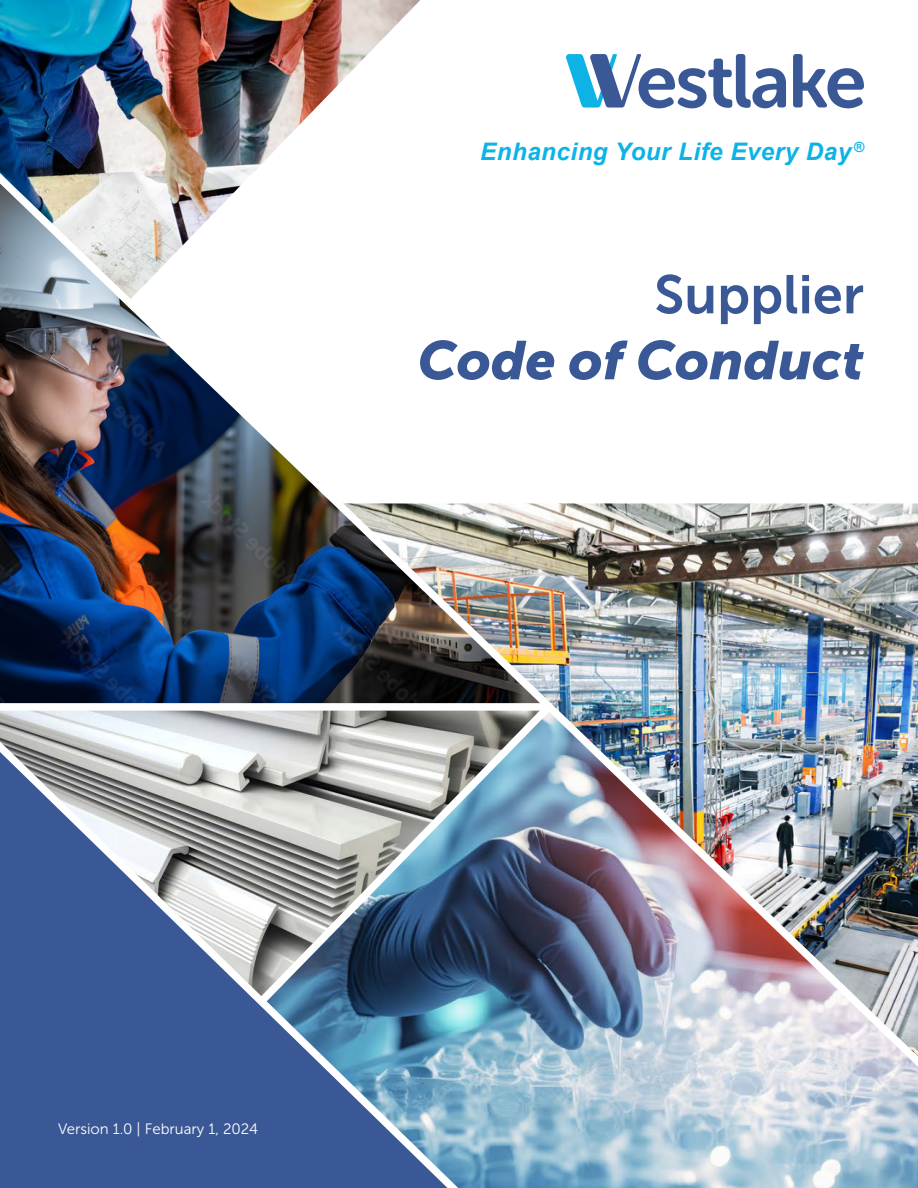
<style>
.page{position:relative;width:918px;height:1188px;background:#fff}
.page>*{position:absolute;margin:0;border:0;box-sizing:border-box;transform-origin:0 0}
.t1{font:italic 54px/66px "Museo Sans 900";color:#3a5896;text-align:right}
.t2{font:italic 700 24.15px "Arial";letter-spacing:.02em;color:#0eb3e6}
.Subhead_1{font:15px "Museo Sans 300";color:#fff}
.s1{font-family:"Museo Sans 700";font-style:normal}
</style>
<div class="page">
<svg style="left:566px;top:54px;width:220px;height:54px"></svg>
<svg style="left:793px;top:54px;width:71px;height:54px"></svg>
<img style="left:492px;top:1093px;width:426px;height:95px">
<img style="left:0;top:0;width:420px;height:143px">
<img style="left:0;top:143px;width:918px;height:950px">
<img style="left:492px;top:696px;width:67px;height:317px">
<svg style="left:0;top:696px;width:492px;height:492px;background:#6e84a3"></svg>
<p class="t2" style="left:480px;top:136px;width:385px">Enhancing Your Life Every Day <sup>®</sup></p>
<p class="t1" style="left:418px;top:261px;width:448px"><span class="s1">Supplier<br></span>Code of Conduct</p>
<p class="Subhead_1" style="left:58px;top:1121px;width:202px">Version 1.0 | February 1, 2024</p>
</div>
